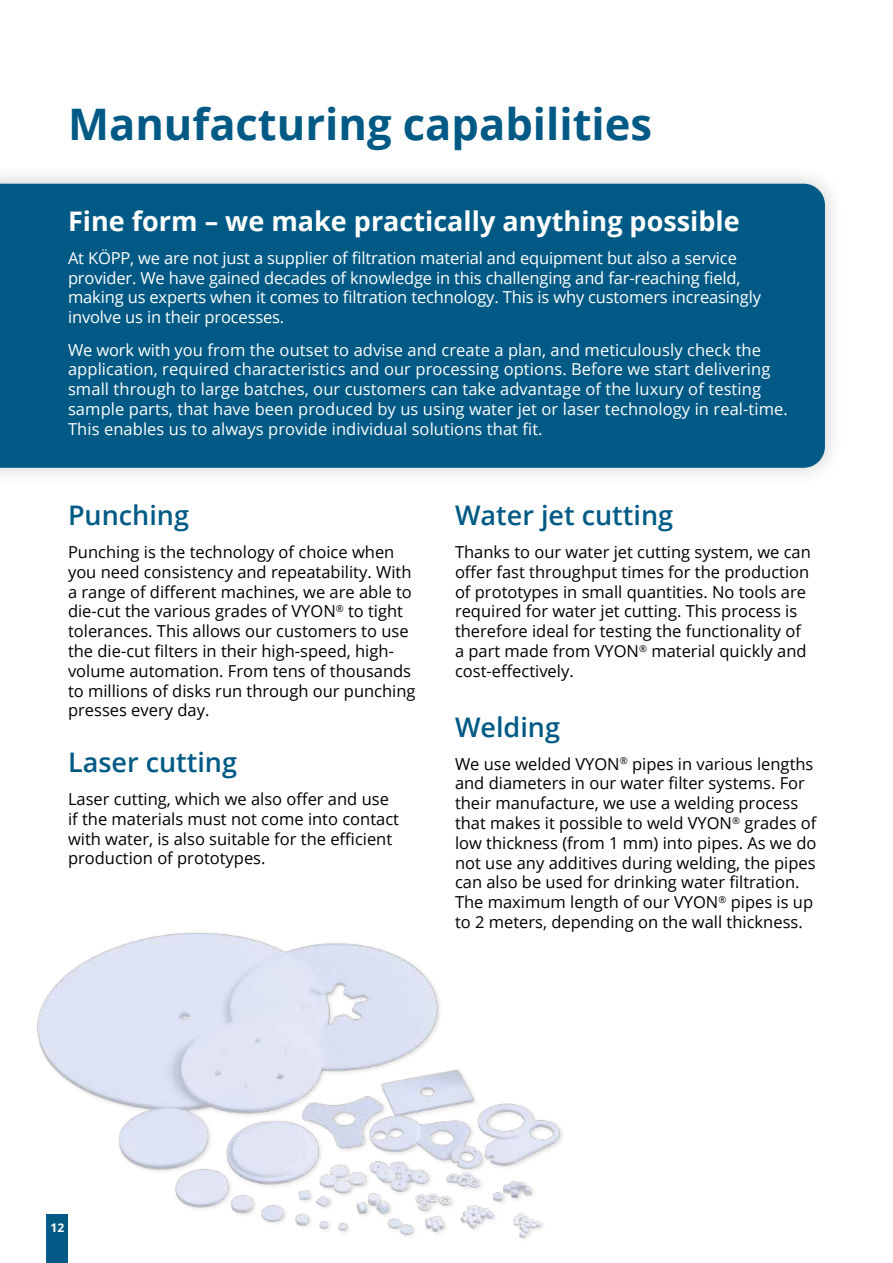
<style>
.page{position:relative;width:893px;height:1263px;background:#fff}
.page>*{position:absolute;margin:0;border:0;box-sizing:border-box;transform-origin:0 0}
.t1{font:700 43.5px "Open Sans";color:#005a85}
.t2{font:600 27px "Open Sans";color:#005a85}
.t3{font:700 27px "Open Sans";color:#fff}
.t4{font:16.5px/19.8px "Open Sans";color:#000}
.t5{font:16.5px/19.8px "Open Sans";letter-spacing:.005em;color:#fff}
.t6{font:700 12px "Open Sans";color:#fff}
</style>
<div class="page">
<img style="left:37px;top:933px;width:525px;height:330px">
<div style="left:0;top:164px;width:845px;height:324px;background:#000;opacity:.2"></div>
<div style="left:0;top:184px;width:825px;height:284px;background:#005a85"></div>
<div style="left:47px;top:1214px;width:21px;height:49px;background:#005a85"></div>
<h1 class="t1" style="left:68px;top:93px;width:586px">Manufacturing capabilities</h1>
<h2 class="t3" style="left:68px;top:202px;width:673px">Fine form – we make practically anything possible</h2>
<p class="t5" style="left:68px;top:247px;width:694px">At KÖPP, we are not just a supplier of filtration material and equipment but also a service provider. We have gained decades of knowledge in this challenging and far-reaching field, making us experts when it comes to filtration technology. This is why customers increasingly involve us in their processes.</p>
<p class="t5" style="left:68px;top:339px;width:721px">We work with you from the outset to advise and create a plan, and meticulously check the application, required characteristics and our processing options. Before we start delivering small through to large batches, our customers can take advantage of the luxury of testing sample parts, that have been produced by us using water jet or laser technology in real-time.<br>This enables us to always provide individual solutions that fit.</p>
<h2 class="t2" style="left:68px;top:497px;width:123px">Punching</h2>
<p class="t4" style="left:68px;top:542px;width:349px">Punching is the technology of choice when you need consistency and repeatability. With a range of different machines, we are able to die-cut the various grades of VYON<sup>®</sup> to tight tolerances. This allows our customers to use the die-cut filters in their high-speed, high&shy;volume automation. From tens of thousands to millions of disks run through our punching presses every day.</p>
<h2 class="t2" style="left:68px;top:744px;width:171px">Laser cutting</h2>
<p class="t4" style="left:68px;top:789px;width:332px">Laser cutting, which we also offer and use if the materials must not come into contact with water, is also suitable for the efficient production of prototypes.</p>
<h2 class="t2" style="left:455px;top:497px;width:220px">Water jet cutting</h2>
<p class="t4" style="left:455px;top:542px;width:357px">Thanks to our water jet cutting system, we can offer fast throughput times for the production of prototypes in small quantities. No tools are required for water jet cutting. This process is therefore ideal for testing the functionality of a part made from VYON<sup>®</sup> material quickly and cost-effectively.</p>
<h2 class="t2" style="left:455px;top:709px;width:107px">Welding</h2>
<p class="t4" style="left:455px;top:753px;width:363px">We use welded VYON<sup>®</sup> pipes in various lengths and diameters in our water filter systems. For their manufacture, we use a welding process that makes it possible to weld VYON<sup>®</sup> grades of low thickness (from 1 mm) into pipes. As we do not use any additives during welding, the pipes can also be used for drinking water filtration.<br>The maximum length of our VYON<sup>®</sup> pipes is up to 2 meters, depending on the wall thickness.</p>
<p class="t6" style="left:51px;top:1219px;width:15px">12</p>
</div>
